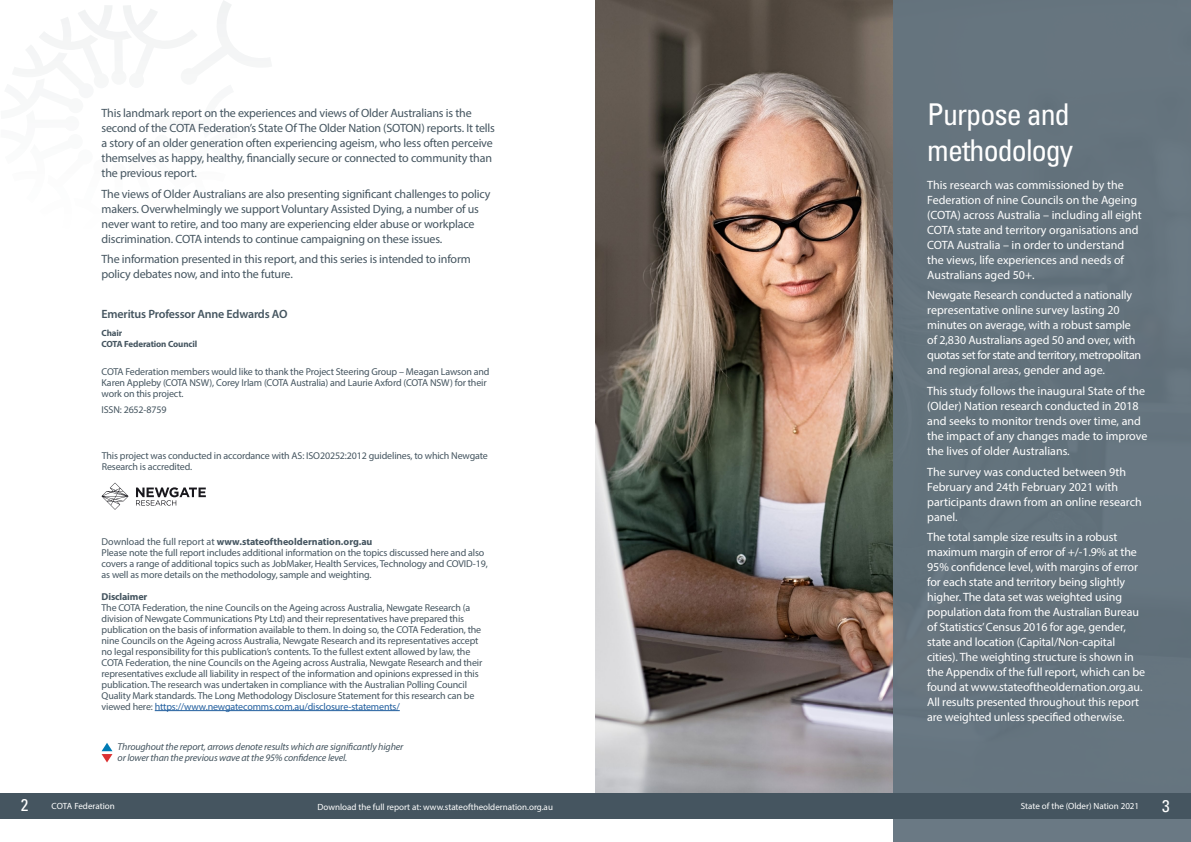
<style>
.page{position:relative;width:1191px;height:842px;background:#fff}
.page>*{position:absolute;margin:0;border:0;box-sizing:border-box;transform-origin:0 0}
.t1{font:30px/36px "Univers LT 57 Cn";letter-spacing:-.03em;color:#fff}
.t2{font:17px "Univers LT 57 Cn";color:#fff}
.t3{font:12px/15px "Myriad Pro";letter-spacing:-.01em;color:#fff}
.t4{font:12px/15px "Myriad Pro";letter-spacing:-.015em;color:#455560}
.t5{font:600 12px "Myriad Pro";letter-spacing:-.015em;color:#455560}
.t6{font:10px/11px "Myriad Pro";letter-spacing:-.015em;color:#455560}
.t7{font:italic 10px/11px "Myriad Pro";letter-spacing:-.015em;color:#455560}
.t8{font:700 10px "Myriad Pro";letter-spacing:-.015em;color:#455560}
.t9{font:9px "Myriad Pro";color:#fff}
.t10{font:700 9px/10.8px "Myriad Pro";letter-spacing:-.015em;color:#455560}
.s1{font-weight:700}
.s2{color:#215e9e}
</style>
<div class="page">
<img style="left:595px;top:0;width:298px;height:793px">
<div style="left:893px;top:0;width:298px;height:842px;background:#64747f"></div>
<svg style="left:26px;top:1px;width:244px;height:60px"></svg>
<svg style="left:102px;top:483px;width:26px;height:27px"></svg>
<svg style="left:136px;top:487px;width:70px;height:19px"></svg>
<hr style="left:155px;top:710px;width:245px;height:1px;background:#215e9e">
<svg style="left:102px;top:743px;width:10px;height:19px"></svg>
<div style="left:0;top:793px;width:1191px;height:25px;background:#455560"></div>
<p class="t4" style="left:102px;top:105px;width:395px">This landmark report on the experiences and views of Older Australians is the second of the COTA Federation’s State Of The Older Nation (SOTON) reports. It tells a story of an older generation often experiencing ageism, who less often perceive themselves as happy, healthy, financially secure or connected to community than the previous report.</p>
<p class="t4" style="left:102px;top:186px;width:390px">The views of Older Australians are also presenting significant challenges to policy makers. Overwhelmingly we support Voluntary Assisted Dying, a number of us never want to retire, and too many are experiencing elder abuse or workplace discrimination. COTA intends to continue campaigning on these issues.</p>
<p class="t4" style="left:102px;top:251px;width:371px">The information presented in this report, and this series is intended to inform policy debates now, and into the future.</p>
<p class="t5" style="left:102px;top:306px;width:187px">Emeritus Professor Anne Edwards AO</p>
<p class="t10" style="left:102px;top:327px;width:97px">Chair<br>COTA Federation Council</p>
<p class="t6" style="left:102px;top:366px;width:389px">COTA Federation members would like to thank the Project Steering Group – Meagan Lawson and<br>Karen Appleby (COTA NSW), Corey Irlam (COTA Australia) and Laurie Axford (COTA NSW) for their work on this project.</p>
<p class="t6" style="left:102px;top:404px;width:67px">ISSN: 2652-8759</p>
<p class="t6" style="left:102px;top:450px;width:388px">This project was conducted in accordance with AS: ISO20252:2012 guidelines, to which Newgate<br>Research is accredited.</p>
<p class="t6" style="left:102px;top:536px;width:388px">Download the full report at <span class="s1">www.stateoftheoldernation.org.au<br></span>Please note the full report includes additional information on the topics discussed here and also covers a range of additional topics such as JobMaker, Health Services, Technology and COVID-19, as well as more details on the methodology, sample and weighting.</p>
<p class="t8" style="left:102px;top:590px;width:47px">Disclaimer</p>
<p class="t6" style="left:102px;top:602px;width:382px">The COTA Federation, the nine Councils on the Ageing across Australia, Newgate Research (a division of Newgate Communications Pty Ltd) and their representatives have prepared this publication on the basis of information available to them. In doing so, the COTA Federation, the nine Councils on the Ageing across Australia, Newgate Research and its representatives accept no legal responsibility for this publication’s contents. To the fullest extent allowed by law, the COTA Federation, the nine Councils on the Ageing across Australia, Newgate Research and their representatives exclude all liability in respect of the information and opinions expressed in this publication. The research was undertaken in compliance with the Australian Polling Council Quality Mark standards. The Long Methodology Disclosure Statement for this research can be viewed here: <span class="s2">https://www.newgatecomms.com.au/disclosure-statements/</span></p>
<p class="t7" style="left:118px;top:741px;width:287px">Throughout the report, arrows denote results which are significantly higher or lower than the previous wave at the 95% confidence level.</p>
<h1 class="t1" style="left:927px;top:96px;width:147px">Purpose and methodology</h1>
<p class="t3" style="left:927px;top:177px;width:216px">This research was commissioned by the Federation of nine Councils on the Ageing (COTA) across Australia – including all eight COTA state and territory organisations and COTA Australia – in order to understand the views, life experiences and needs of Australians aged 50+.</p>
<p class="t3" style="left:927px;top:287px;width:215px">Newgate Research conducted a nationally representative online survey lasting 20 minutes on average, with a robust sample of 2,830 Australians aged 50 and over, with quotas set for state and territory, metropolitan and regional areas, gender and age.</p>
<p class="t3" style="left:927px;top:383px;width:222px">This study follows the inaugural State of the (Older) Nation research conducted in 2018 and seeks to monitor trends over time, and the impact of any changes made to improve the lives of older Australians.</p>
<p class="t3" style="left:927px;top:464px;width:216px">The survey was conducted between 9th<br>February and 24th February 2021 with participants drawn from an online research panel.</p>
<p class="t3" style="left:927px;top:529px;width:219px">The total sample size results in a robust maximum margin of error of +/-1.9% at the 95% confidence level, with margins of error for each state and territory being slightly higher. The data set was weighted using population data from the Australian Bureau of Statistics’ Census 2016 for age, gender, state and location (Capital/Non-capital cities). The weighting structure is shown in the Appendix of the full report, which can be found at www.stateoftheoldernation.org.au.<br>All results presented throughout this report are weighted unless specified otherwise.</p>
<h2 class="t2" style="left:21px;top:794px;width:9px">2</h2>
<p class="t9" style="left:51px;top:800px;width:65px">COTA Federation</p>
<p class="t9" style="left:317px;top:801px;width:237px">Download the full report at: www.stateoftheoldernation.org.au</p>
<p class="t9" style="left:1021px;top:800px;width:120px">State of the (Older) Nation 2021</p>
<h2 class="t2" style="left:1162px;top:795px;width:9px">3</h2>
</div>
